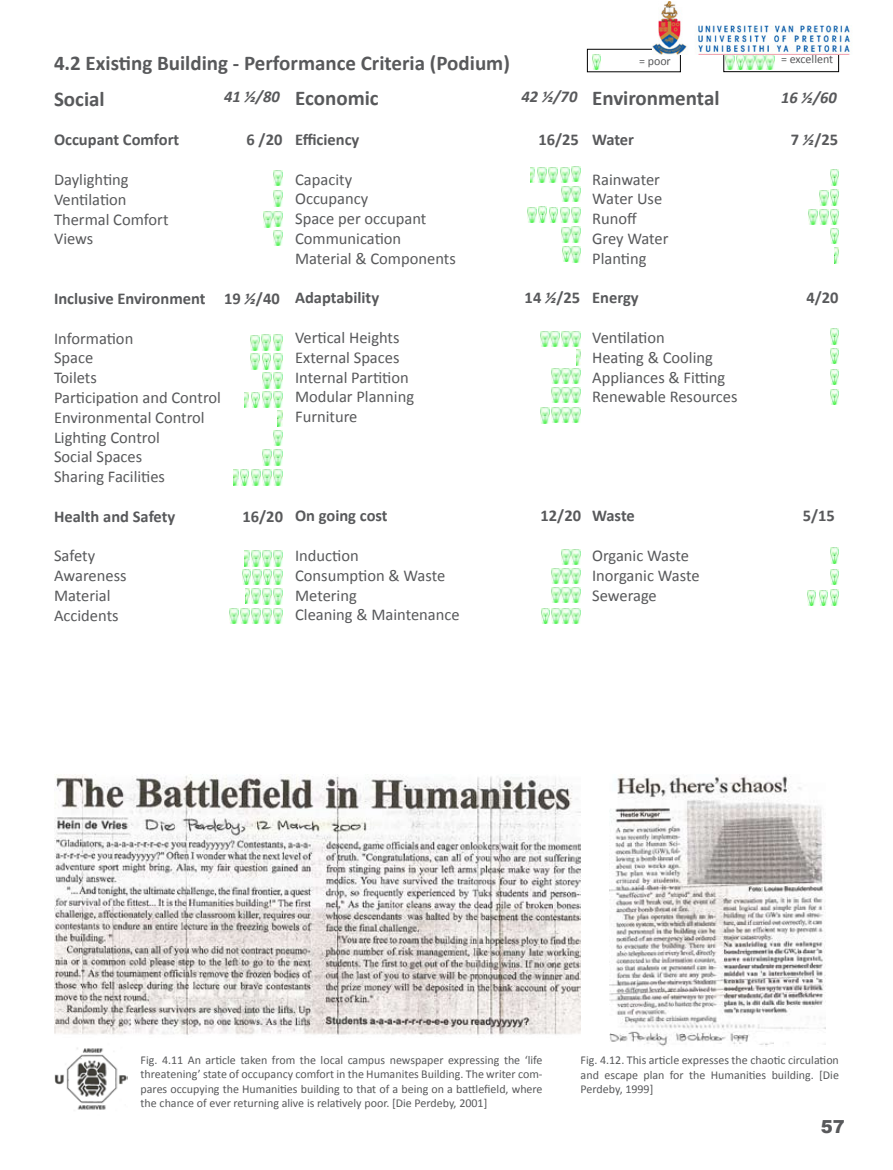
<style>
.page{position:relative;width:893px;height:1170px;background:#fff}
.page>*{position:absolute;margin:0;border:0;box-sizing:border-box;transform-origin:0 0}
.t1{font:700 21px "Calibri";color:#58595b}
.t2{font:900 18px "Arial";color:#58595b}
.t3{font:16.5px/19.8px "Calibri";color:#58595b}
.t4{font:700 16.5px "Calibri";color:#58595b}
.t5{font:italic 700 16.5px "Calibri";color:#58595b}
.t6{font:12px/14.4px "Calibri";color:#58595b;text-align:justify}
.s1{font-style:italic}
</style>
<div class="page">
<img style="left:609px;top:774px;width:216px;height:272px">
<img style="left:274px;top:170px;width:8px;height:16px">
<img style="left:572px;top:167px;width:9px;height:15px">
<img style="left:592px;top:54px;width:9px;height:15px">
<img style="left:726px;top:55px;width:49px;height:14px">
<img style="left:548px;top:167px;width:9px;height:15px">
<img style="left:537px;top:167px;width:9px;height:15px">
<img style="left:530px;top:167px;width:5px;height:15px">
<img style="left:561px;top:167px;width:8px;height:15px">
<img style="left:830px;top:170px;width:9px;height:15px">
<img style="left:830px;top:190px;width:9px;height:15px">
<img style="left:820px;top:190px;width:8px;height:15px">
<img style="left:830px;top:209px;width:9px;height:15px">
<img style="left:820px;top:209px;width:8px;height:16px">
<img style="left:809px;top:209px;width:9px;height:16px">
<img style="left:830px;top:228px;width:9px;height:16px">
<img style="left:835px;top:248px;width:4px;height:15px">
<img style="left:830px;top:329px;width:9px;height:15px">
<img style="left:830px;top:348px;width:9px;height:15px">
<img style="left:830px;top:369px;width:9px;height:16px">
<img style="left:830px;top:389px;width:9px;height:15px">
<img style="left:830px;top:548px;width:9px;height:15px">
<img style="left:830px;top:569px;width:9px;height:16px">
<img style="left:830px;top:590px;width:9px;height:15px">
<img style="left:819px;top:590px;width:9px;height:15px">
<img style="left:807px;top:590px;width:9px;height:15px">
<img style="left:572px;top:187px;width:9px;height:15px">
<img style="left:562px;top:187px;width:8px;height:15px">
<img style="left:572px;top:207px;width:9px;height:15px">
<img style="left:561px;top:207px;width:8px;height:15px">
<img style="left:549px;top:207px;width:9px;height:15px">
<img style="left:538px;top:207px;width:9px;height:15px">
<img style="left:527px;top:207px;width:9px;height:15px">
<img style="left:572px;top:227px;width:9px;height:15px">
<img style="left:562px;top:227px;width:8px;height:15px">
<img style="left:562px;top:246px;width:19px;height:16px">
<img style="left:572px;top:331px;width:9px;height:15px">
<img style="left:551px;top:331px;width:19px;height:16px">
<img style="left:540px;top:331px;width:9px;height:16px">
<img style="left:576px;top:350px;width:5px;height:15px">
<img style="left:562px;top:368px;width:19px;height:15px">
<img style="left:551px;top:368px;width:9px;height:15px">
<img style="left:572px;top:387px;width:9px;height:15px">
<img style="left:562px;top:387px;width:8px;height:15px">
<img style="left:551px;top:387px;width:9px;height:16px">
<img style="left:572px;top:407px;width:9px;height:15px">
<img style="left:562px;top:407px;width:8px;height:16px">
<img style="left:541px;top:407px;width:19px;height:16px">
<img style="left:562px;top:549px;width:19px;height:15px">
<img style="left:552px;top:568px;width:29px;height:15px">
<img style="left:572px;top:587px;width:9px;height:15px">
<img style="left:551px;top:587px;width:19px;height:15px">
<img style="left:572px;top:608px;width:9px;height:15px">
<img style="left:562px;top:608px;width:8px;height:15px">
<img style="left:541px;top:608px;width:19px;height:15px">
<img style="left:274px;top:191px;width:8px;height:15px">
<img style="left:274px;top:211px;width:8px;height:15px">
<img style="left:263px;top:212px;width:9px;height:15px">
<img style="left:274px;top:230px;width:8px;height:16px">
<img style="left:274px;top:335px;width:8px;height:15px">
<img style="left:262px;top:335px;width:8px;height:15px">
<img style="left:250px;top:335px;width:9px;height:15px">
<img style="left:273px;top:354px;width:9px;height:15px">
<img style="left:262px;top:354px;width:9px;height:15px">
<img style="left:250px;top:354px;width:9px;height:15px">
<img style="left:273px;top:373px;width:9px;height:15px">
<img style="left:262px;top:373px;width:9px;height:15px">
<img style="left:273px;top:392px;width:9px;height:15px">
<img style="left:263px;top:392px;width:8px;height:15px">
<img style="left:251px;top:392px;width:9px;height:15px">
<img style="left:244px;top:392px;width:5px;height:15px">
<img style="left:278px;top:411px;width:4px;height:15px">
<img style="left:273px;top:430px;width:9px;height:15px">
<img style="left:273px;top:450px;width:9px;height:15px">
<img style="left:262px;top:450px;width:9px;height:15px">
<img style="left:273px;top:470px;width:9px;height:15px">
<img style="left:262px;top:470px;width:9px;height:15px">
<img style="left:251px;top:470px;width:9px;height:15px">
<img style="left:240px;top:470px;width:9px;height:15px">
<img style="left:234px;top:470px;width:4px;height:15px">
<img style="left:273px;top:551px;width:9px;height:15px">
<img style="left:262px;top:551px;width:9px;height:15px">
<img style="left:252px;top:551px;width:8px;height:15px">
<img style="left:245px;top:551px;width:4px;height:15px">
<img style="left:263px;top:569px;width:19px;height:15px">
<img style="left:242px;top:569px;width:19px;height:15px">
<img style="left:263px;top:589px;width:19px;height:15px">
<img style="left:252px;top:588px;width:9px;height:15px">
<img style="left:246px;top:588px;width:4px;height:15px">
<img style="left:273px;top:608px;width:9px;height:15px">
<img style="left:262px;top:608px;width:9px;height:15px">
<img style="left:252px;top:608px;width:8px;height:15px">
<img style="left:241px;top:608px;width:8px;height:15px">
<img style="left:230px;top:608px;width:9px;height:15px">
<img style="left:54px;top:774px;width:527px;height:261px">
<img style="left:54px;top:1048px;width:74px;height:62px">
<div style="left:587px;top:49px;width:94px;height:23px;border:1px solid #000"></div>
<div style="left:723px;top:49px;width:116px;height:23px;border:1px solid #000"></div>
<img style="left:653px;top:1px;width:198px;height:54px">
<p class="t1" style="left:54px;top:50px;width:457px">4.2 Existing Building - Performance Criteria (Podium)</p>
<p class="t6" style="left:639px;top:53px;width:33px">= poor</p>
<p class="t6" style="left:781px;top:51px;width:54px">= excellent</p>
<p class="t5" style="left:224px;top:87px;width:57px">41 ½/80</p>
<p class="t5" style="left:522px;top:86px;width:57px">42 ½/70</p>
<p class="t5" style="left:781px;top:87px;width:57px">16 ½/60</p>
<p class="t1" style="left:592px;top:85px;width:129px">Environmental</p>
<p class="t4" style="left:592px;top:129px;width:44px">Water</p>
<p class="t4" style="left:791px;top:129px;width:49px">7 <span class="s1">½</span>/25</p>
<p class="t3" style="left:592px;top:168px;width:78px">Rainwater<br>Water Use<br>Runoff<br>Grey Water<br>Planting</p>
<p class="t4" style="left:592px;top:288px;width:48px">Energy</p>
<p class="t4" style="left:806px;top:288px;width:34px">4/20</p>
<p class="t3" style="left:592px;top:327px;width:147px">Ventilation<br>Heating &amp; Cooling<br>Appliances &amp; Fitting<br>Renewable Resources</p>
<p class="t1" style="left:295px;top:85px;width:85px">Economic</p>
<p class="t4" style="left:295px;top:129px;width:66px">Efficiency</p>
<p class="t4" style="left:538px;top:129px;width:42px">16/25</p>
<p class="t3" style="left:295px;top:168px;width:162px">Capacity<br>Occupancy<br>Space per occupant<br>Communication<br>Material &amp; Components</p>
<p class="t4" style="left:295px;top:288px;width:86px">Adaptability</p>
<p class="t4" style="left:525px;top:288px;width:57px">14 <span class="s1">½</span>/25</p>
<p class="t3" style="left:295px;top:327px;width:121px">Vertical Heights<br>External Spaces<br>Internal Partition<br>Modular Planning<br>Furniture</p>
<p class="t1" style="left:54px;top:86px;width:52px">Social</p>
<p class="t4" style="left:54px;top:130px;width:127px">Occupant Comfort</p>
<p class="t4" style="left:246px;top:130px;width:37px">6 /20</p>
<p class="t3" style="left:54px;top:169px;width:116px">Daylighting<br>Ventilation<br>Thermal Comfort<br>Views</p>
<p class="t4" style="left:54px;top:288px;width:227px">Inclusive Environment 19 <span class="s1">½</span>/40</p>
<p class="t3" style="left:54px;top:327px;width:168px">Information<br>Space<br>Toilets<br>Participation and Control<br>Environmental Control<br>Lighting Control<br>Social Spaces<br>Sharing Facilities</p>
<p class="t4" style="left:54px;top:506px;width:123px">Health and Safety</p>
<p class="t4" style="left:242px;top:506px;width:42px">16/20</p>
<p class="t3" style="left:54px;top:545px;width:74px">Safety<br>Awareness<br>Material<br>Accidents</p>
<p class="t4" style="left:295px;top:505px;width:94px">On going cost</p>
<p class="t4" style="left:541px;top:505px;width:42px">12/20</p>
<p class="t3" style="left:295px;top:544px;width:166px">Induction<br>Consumption &amp; Waste<br>Metering<br>Cleaning &amp; Maintenance</p>
<p class="t4" style="left:592px;top:505px;width:44px">Waste</p>
<p class="t4" style="left:803px;top:505px;width:34px">5/15</p>
<p class="t3" style="left:592px;top:544px;width:109px">Organic Waste<br>Inorganic Waste<br>Sewerage</p>
<p class="t6" style="left:141px;top:1051px;width:403px">Fig. 4.11 An article taken from the local campus newspaper expressing the ‘life threatening’ state of occupancy comfort in the Humanites Building. The writer com&shy;pares occupying the Humanities building to that of a being on a battlefield, where the chance of ever returning alive is relatively poor. [Die Perdeby, 2001]</p>
<p class="t6" style="left:581px;top:1052px;width:260px">Fig. 4.12. This article expresses the chaotic circulation and escape plan for the Humanities building. [Die Perdeby, 1999]</p>
<p class="t2" style="left:821px;top:1112px;width:26px">57</p>
</div>
